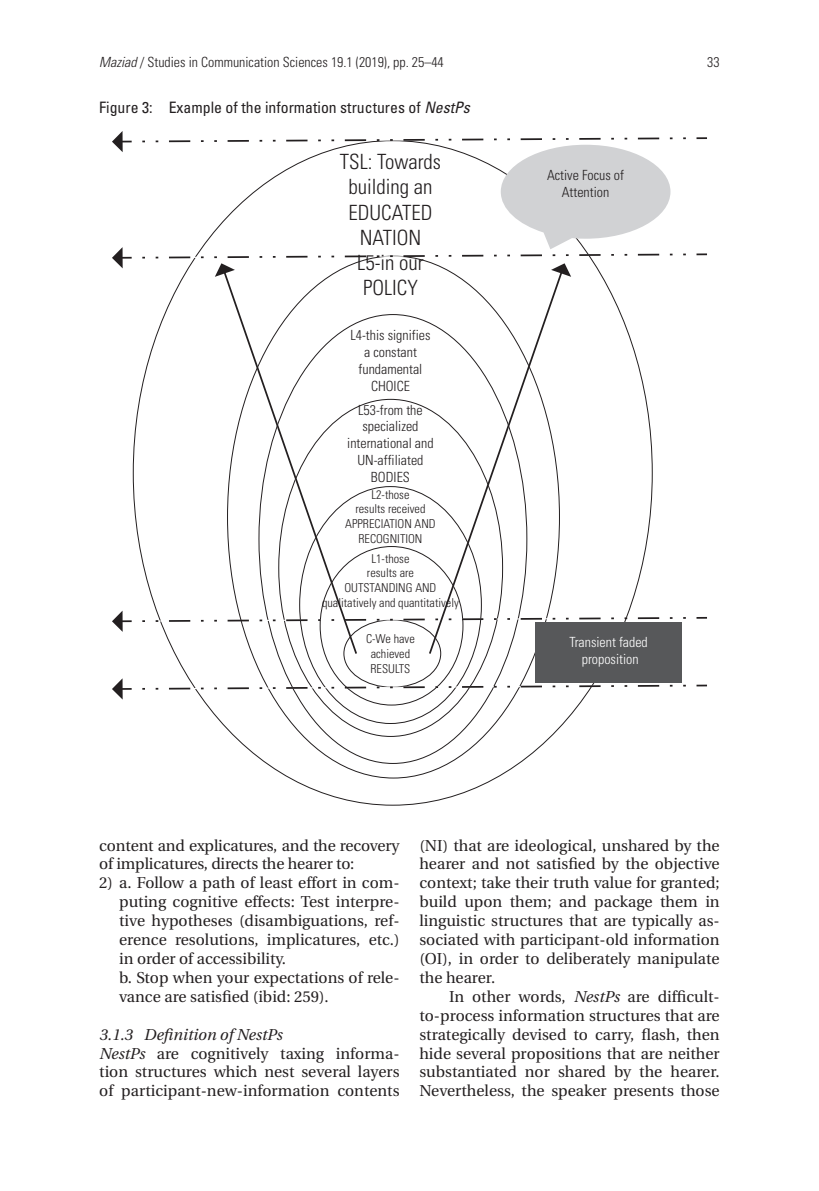
<style>
.page{position:relative;width:819px;height:1191px;background:#fff}
.page>*{position:absolute;margin:0;border:0;box-sizing:border-box;transform-origin:0 0}
.t1{font:300 condensed 21px/25.2px "Univers";color:#231f20;text-align:center}
.t2{font:15.75px/18.9px "Utopia";color:#231f20}
.t3{font:condensed 15.75px "Univers";color:#231f20}
.t4{font:300 condensed 14px/16.8px "Univers";color:#231f20;text-align:center}
.t5{font:300 condensed 14px/16.8px "Univers";color:#fff;text-align:center}
.t6{font:300 condensed 12.25px/14.7px "Univers";color:#231f20;text-align:center}
.s1{font-style:italic}
</style>
<div class="page">
<svg style="left:132px;top:277px;width:521px;height:528px"></svg>
<svg style="left:112px;top:610px;width:595px;height:22px"></svg>
<svg style="left:112px;top:678px;width:595px;height:21px"></svg>
<svg style="left:222px;top:277px;width:136px;height:379px"></svg>
<svg style="left:427px;top:277px;width:136px;height:379px"></svg>
<div style="left:535px;top:622px;width:146px;height:61px;background:#57585a"></div>
<svg style="left:112px;top:131px;width:595px;height:146px"></svg>
<p class="t4" style="left:99px;top:54px;width:346px"><span class="s1">Maziad</span> / Studies in Communication Sciences 19.1 (2019), pp. 25–44</p>
<p class="t4" style="left:707px;top:54px;width:14px">33</p>
<p class="t3" style="left:99px;top:97px;width:372px">Figure 3: Example of the information structures of <span class="s1">NestPs</span></p>
<h1 class="t1" style="left:340px;top:149px;width:103px">TSL: Towards building an<br>EDUCATED<br>NATION<br>L5-in our<br>POLICY</h1>
<p class="t4" style="left:350px;top:327px;width:82px">L4-this signifies a constant fundamental<br>CHOICE</p>
<p class="t4" style="left:347px;top:401px;width:88px">L53-from the specialized international and<br>UN-affiliated<br>BODIES</p>
<p class="t6" style="left:345px;top:487px;width:92px">L2-those<br>results received<br>APPRECIATION AND<br>RECOGNITION</p>
<p class="t6" style="left:322px;top:551px;width:138px">L1-those<br>results are<br>OUTSTANDING AND qualitatively and quantitatively</p>
<p class="t6" style="left:366px;top:632px;width:50px">C-We have achieved<br>RESULTS</p>
<p class="t4" style="left:547px;top:167px;width:78px">Active Focus of<br>Attention</p>
<p class="t5" style="left:569px;top:633px;width:80px">Transient faded proposition</p>
<p class="t2" style="left:99px;top:836px;width:302px">content and explicatures, and the recovery of implicatures, directs the hearer to:</p>
<p class="t2" style="left:119px;top:874px;width:282px;text-indent:-20px">2) a. Follow a path of least effort in com&shy;puting cognitive effects: Test interpre&shy;tive hypotheses (disambiguations, ref&shy;erence resolutions, implicatures, etc.) in order of accessibility.<br>b. Stop when your expectations of rele&shy;vance are satisfied (ibid: 259).</p>
<p class="t2" style="left:99px;top:1025px;width:302px"><span class="s1">3.1.3 Definition of NestPs<br>NestPs</span> are cognitively taxing informa&shy;tion structures which nest several layers of participant-new-information contents</p>
<p class="t2" style="left:419px;top:836px;width:302px;text-align:justify">(NI) that are ideological, unshared by the hearer and not satisfied by the objective context; take their truth value for granted; build upon them; and package them in linguistic structures that are typically as&shy;sociated with participant-old information (OI), in order to deliberately manipulate the hearer.</p>
<p class="t2" style="left:419px;top:987px;width:302px;text-align:justify;text-indent:30px">In other words, <span class="s1">NestPs</span> are difficult&shy;to-process information structures that are strategically devised to carry, flash, then hide several propositions that are neither substantiated nor shared by the hearer.<br>Nevertheless, the speaker presents those</p>
</div>
